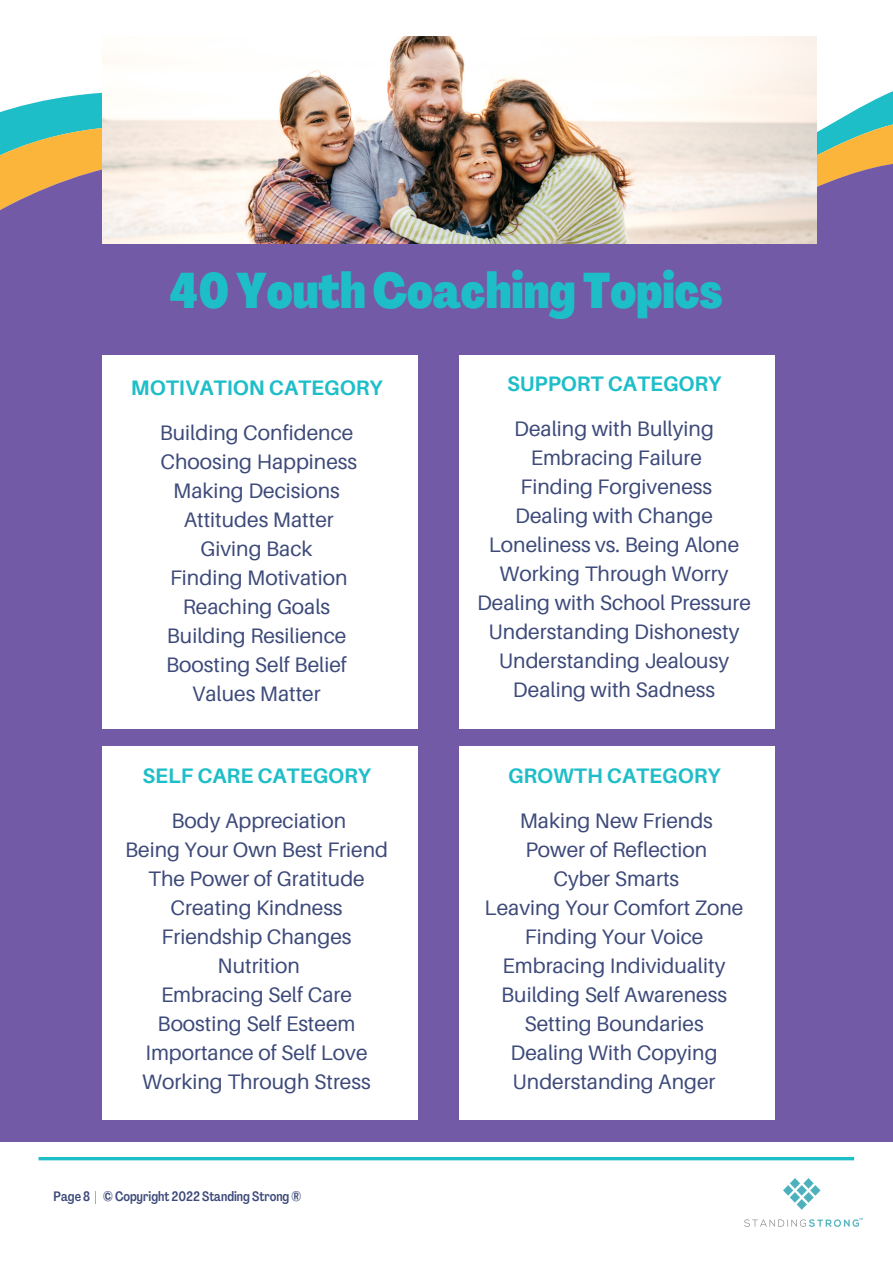
<style>
.page{position:relative;width:893px;height:1264px;background:#fff}
.page>*{position:absolute;margin:0;border:0;box-sizing:border-box;transform-origin:0 0}
.t1{font:800 49.2px "Agrandir Tight";color:#1ebec8}
.t2{font:21px "Aileron";color:#3d4a7a}
.t3{font:700 21px "Aileron";color:#1ebec8}
.t4{font:500 13.5px "Agrandir Tight";color:#3d4a7a}
</style>
<div class="page">
<svg style="left:0;top:59px;width:892px;height:57px"></svg>
<svg style="left:0;top:116px;width:892px;height:105px;background:#9c9683"></svg>
<div style="left:0;top:221px;width:892px;height:920px;background:#735aa6"></div>
<img style="left:102px;top:36px;width:714px;height:207px">
<img style="left:744px;top:1178px;width:118px;height:49px">
<div style="left:102px;top:355px;width:316px;height:374px;background:#fff"></div>
<div style="left:459px;top:355px;width:316px;height:374px;background:#fff"></div>
<div style="left:102px;top:746px;width:316px;height:373px;background:#fff"></div>
<div style="left:459px;top:746px;width:316px;height:373px;background:#fff"></div>
<hr style="left:39px;top:1157px;width:815px;height:3px;background:#1ebec8">
<p class="t1" style="left:170px;top:271px;width:554px">40YouthCoachingTopics</p>
<p class="t3" style="left:131px;top:374px;width:253px">MOTIVATION CATEGORY</p>
<p class="t2" style="left:160px;top:419px;width:195px">Building Confidence</p>
<p class="t2" style="left:160px;top:448px;width:198px">Choosing Happiness</p>
<p class="t2" style="left:173px;top:477px;width:168px">Making Decisions</p>
<p class="t2" style="left:184px;top:506px;width:151px">Attitudes Matter</p>
<p class="t2" style="left:200px;top:535px;width:113px">Giving Back</p>
<p class="t2" style="left:170px;top:564px;width:179px">Finding Motivation</p>
<p class="t2" style="left:183px;top:593px;width:149px">Reaching Goals</p>
<p class="t2" style="left:167px;top:622px;width:181px">Building Resilience</p>
<p class="t2" style="left:166px;top:651px;width:182px">Boosting Self Belief</p>
<p class="t2" style="left:192px;top:680px;width:130px">Values Matter</p>
<p class="t3" style="left:142px;top:763px;width:230px">SELF CARE CATEGORY</p>
<p class="t2" style="left:171px;top:807px;width:176px">Body Appreciation</p>
<p class="t2" style="left:125px;top:836px;width:264px">Being Your Own Best Friend</p>
<p class="t2" style="left:148px;top:865px;width:218px">The Power of Gratitude</p>
<p class="t2" style="left:170px;top:894px;width:174px">Creating Kindness</p>
<p class="t2" style="left:161px;top:923px;width:191px">Friendship Changes</p>
<p class="t2" style="left:218px;top:952px;width:84px">Nutrition</p>
<p class="t2" style="left:161px;top:981px;width:192px">Embracing Self Care</p>
<p class="t2" style="left:157px;top:1010px;width:199px">Boosting Self Esteem</p>
<p class="t2" style="left:145px;top:1039px;width:223px">Importance of Self Love</p>
<p class="t2" style="left:142px;top:1068px;width:230px">Working Through Stress</p>
<p class="t4" style="left:54px;top:1190px;width:249px">Page 8 | © Copyright 2022 Standing Strong ®</p>
<p class="t3" style="left:507px;top:371px;width:216px">SUPPORT CATEGORY</p>
<p class="t2" style="left:514px;top:415px;width:201px">Dealing with Bullying</p>
<p class="t2" style="left:530px;top:444px;width:173px">Embracing Failure</p>
<p class="t2" style="left:520px;top:473px;width:193px">Finding Forgiveness</p>
<p class="t2" style="left:515px;top:502px;width:199px">Dealing with Change</p>
<p class="t2" style="left:489px;top:531px;width:252px">Loneliness vs. Being Alone</p>
<p class="t2" style="left:499px;top:560px;width:230px">Working Through Worry</p>
<p class="t2" style="left:477px;top:589px;width:275px">Dealing with School Pressure</p>
<p class="t2" style="left:488px;top:618px;width:252px">Understanding Dishonesty</p>
<p class="t2" style="left:499px;top:647px;width:232px">Understanding Jealousy</p>
<p class="t2" style="left:513px;top:676px;width:204px">Dealing with Sadness</p>
<p class="t3" style="left:508px;top:763px;width:214px">GROWTH CATEGORY</p>
<p class="t2" style="left:519px;top:807px;width:195px">Making New Friends</p>
<p class="t2" style="left:525px;top:836px;width:183px">Power of Reflection</p>
<p class="t2" style="left:553px;top:865px;width:127px">Cyber Smarts</p>
<p class="t2" style="left:484px;top:894px;width:260px">Leaving Your Comfort Zone</p>
<p class="t2" style="left:524px;top:923px;width:180px">Finding Your Voice</p>
<p class="t2" style="left:502px;top:952px;width:224px">Embracing Individuality</p>
<p class="t2" style="left:501px;top:981px;width:227px">Building Self Awareness</p>
<p class="t2" style="left:524px;top:1010px;width:181px">Setting Boundaries</p>
<p class="t2" style="left:510px;top:1039px;width:208px">Dealing With Copying</p>
<p class="t2" style="left:512px;top:1068px;width:204px">Understanding Anger</p>
</div>
